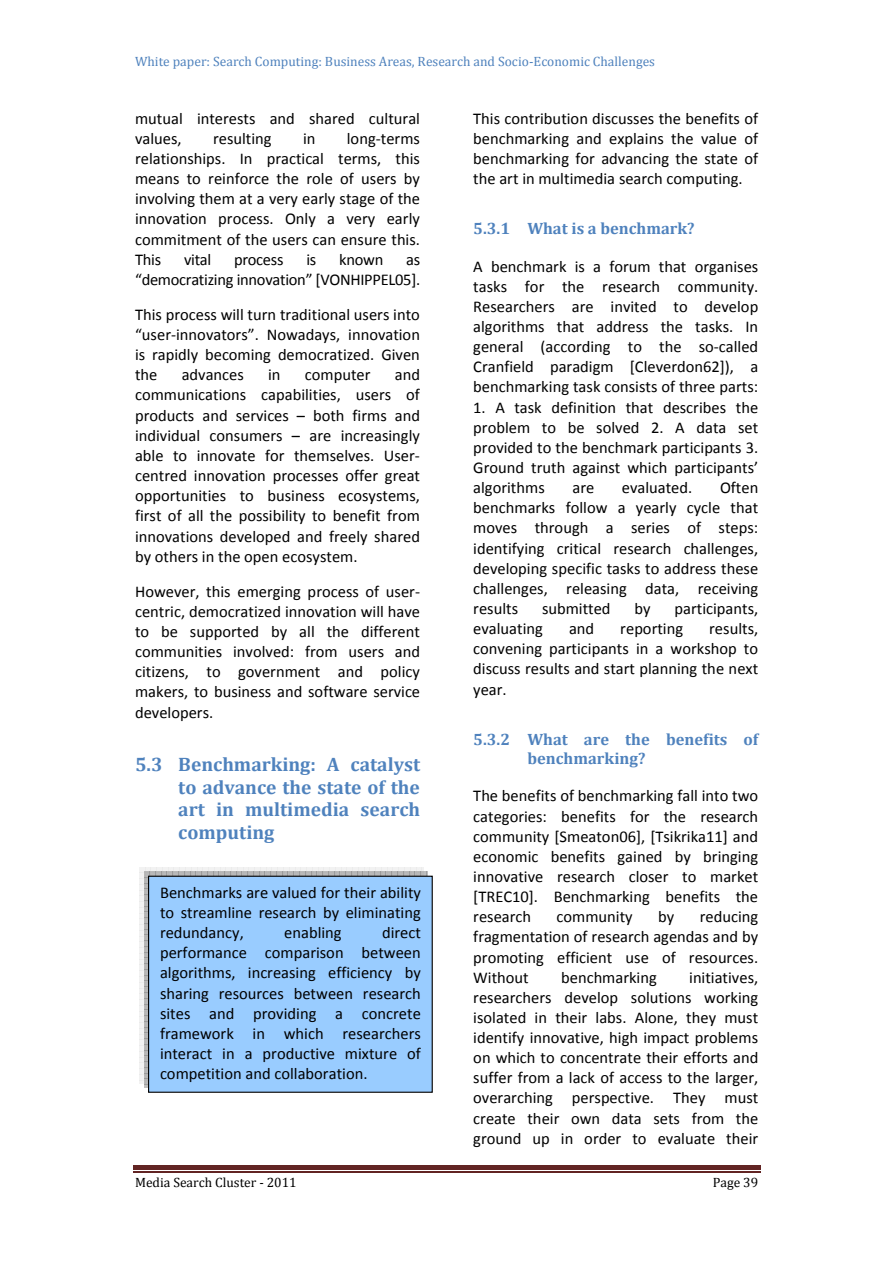
<style>
.page{position:relative;width:893px;height:1263px;background:#fff}
.page>*{position:absolute;margin:0;border:0;box-sizing:border-box;transform-origin:0 0}
.t1{font:700 19.5px/22.8px "Cambria";color:#4f82bd;text-align:justify}
.t2{font:16.5px/20.1px "Calibri";color:#000;text-align:justify}
.t3{font:700 16.5px/19.2px "Cambria";color:#4f82bd}
.t4{font:13.5px "Cambria";color:#4f82bd}
.t5{font:13.5px "Cambria";color:#000}
</style>
<div class="page">
<hr style="left:133px;top:1166px;width:627px;height:4px;background:#622423">
<hr style="left:133px;top:1171px;width:627px;height:1px;background:#622423">
<svg style="left:140px;top:867px;width:288px;height:221px"></svg>
<div style="left:148px;top:876px;width:284px;height:216px;background:#9cf"></div>
<div style="left:148px;top:876px;width:285px;height:217px;border:1px solid #000"></div>
<p class="t4" style="left:135px;top:53px;width:521px">White paper: Search Computing: Business Areas, Research and Socio-Economic Challenges</p>
<p class="t2" style="left:135px;top:109px;width:286px">mutual interests and shared cultural values,</p>
<p class="t2" style="left:135px;top:130px;width:286px;text-indent:212px">long-terms relationships. In practical terms, this means to reinforce the role of users by involving them at a very early stage of the innovation process. Only a very early commitment of the users can ensure this.<br>This</p>
<p class="t2" style="left:213px;top:130px;width:60px">resulting</p>
<p class="t2" style="left:303px;top:130px;width:14px">in</p>
<p class="t2" style="left:184px;top:251px;width:29px">vital</p>
<p class="t2" style="left:234px;top:251px;width:51px">process</p>
<p class="t2" style="left:306px;top:251px;width:11px">is</p>
<p class="t2" style="left:339px;top:251px;width:46px">known</p>
<p class="t2" style="left:135px;top:251px;width:287px;text-align:right">as<br>“democratizing innovation” [VONHIPPEL05].</p>
<p class="t2" style="left:135px;top:306px;width:286px">This process will turn traditional users into “user-innovators”. Nowadays, innovation is rapidly becoming democratized. Given the</p>
<p class="t2" style="left:135px;top:366px;width:286px;text-indent:260px">and communications capabilities, users of products and services – both firms and individual consumers – are increasingly able to innovate for themselves. User&shy;centred innovation processes offer great opportunities to business ecosystems, first of all the possibility to benefit from innovations developed and freely shared by others in the open ecosystem.</p>
<p class="t2" style="left:135px;top:583px;width:286px">However, this emerging process of user&shy;centric, democratized innovation will have to be supported by all the different communities involved: from users and citizens, to government and policy makers, to business and software service developers.</p>
<p class="t1" style="left:178px;top:752px;width:243px;text-indent:-43px">5.3 Benchmarking: A catalyst to advance the state of the art in multimedia search computing</p>
<p class="t2" style="left:182px;top:366px;width:64px">advances</p>
<p class="t2" style="left:268px;top:366px;width:14px">in</p>
<p class="t2" style="left:305px;top:366px;width:67px">computer</p>
<p class="t2" style="left:160px;top:884px;width:262px">Benchmarks are valued for their ability to streamline research by eliminating redundancy,</p>
<p class="t2" style="left:284px;top:924px;width:59px">enabling</p>
<p class="t2" style="left:160px;top:924px;width:262px;text-indent:222px">direct performance comparison between algorithms, increasing efficiency by sharing resources between research sites and providing a concrete framework in which researchers interact in a productive mixture of competition and collaboration.</p>
<p class="t2" style="left:473px;top:109px;width:286px">This contribution discusses the benefits of benchmarking and explains the value of benchmarking for advancing the state of the art in multimedia search computing.</p>
<p class="t3" style="left:473px;top:219px;width:223px">5.3.1 What is a benchmark?</p>
<p class="t2" style="left:473px;top:257px;width:286px">A benchmark is a forum that organises tasks for the research community.<br>Researchers are invited to develop algorithms that address the tasks. In general (according to the so-called Cranfield paradigm [Cleverdon62]), a benchmarking task consists of three parts:</p>
<p class="t2" style="left:473px;top:398px;width:286px">1. A task definition that describes the problem to be solved 2. A data set provided to the benchmark participants 3.<br>Ground truth against which participants’ algorithms</p>
<p class="t2" style="left:473px;top:479px;width:286px;text-indent:247px">Often benchmarks follow a yearly cycle that moves through a series of steps: identifying critical research challenges, developing specific tasks to address these challenges, releasing data, receiving results</p>
<p class="t2" style="left:572px;top:479px;width:23px">are</p>
<p class="t2" style="left:622px;top:479px;width:72px">evaluated.</p>
<p class="t2" style="left:542px;top:600px;width:70px">submitted</p>
<p class="t2" style="left:634px;top:600px;width:18px">by</p>
<p class="t2" style="left:674px;top:600px;width:85px">participants,</p>
<p class="t2" style="left:473px;top:620px;width:286px;text-indent:236px">results, convening participants in a workshop to discuss results and start planning the next year.</p>
<p class="t3" style="left:527px;top:729px;width:232px;text-indent:-54px">5.3.2 What are the benefits of benchmarking?</p>
<p class="t2" style="left:473px;top:787px;width:286px">The benefits of benchmarking fall into two categories: benefits for the research community [Smeaton06], [Tsikrika11] and economic benefits gained by bringing innovative research closer to market [TREC10]. Benchmarking benefits the research</p>
<p class="t2" style="left:473px;top:620px;width:71px">evaluating</p>
<p class="t2" style="left:569px;top:620px;width:27px">and</p>
<p class="t2" style="left:620px;top:620px;width:64px">reporting</p>
<p class="t2" style="left:556px;top:908px;width:78px">community</p>
<p class="t2" style="left:658px;top:908px;width:18px">by</p>
<p class="t2" style="left:473px;top:908px;width:286px;text-indent:226px">reducing fragmentation of research agendas and by promoting efficient use of resources.<br>Without</p>
<p class="t2" style="left:561px;top:968px;width:97px">benchmarking</p>
<p class="t2" style="left:473px;top:968px;width:286px;text-indent:216px">initiatives, researchers develop solutions working isolated in their labs. Alone, they must identify innovative, high impact problems on which to concentrate their efforts and suffer from a lack of access to the larger, overarching perspective. They must create their own data sets from the ground up in order to evaluate their</p>
<p class="t5" style="left:135px;top:1174px;width:163px">Media Search Cluster - 2011</p>
<p class="t5" style="left:712px;top:1174px;width:47px">Page 39</p>
</div>
